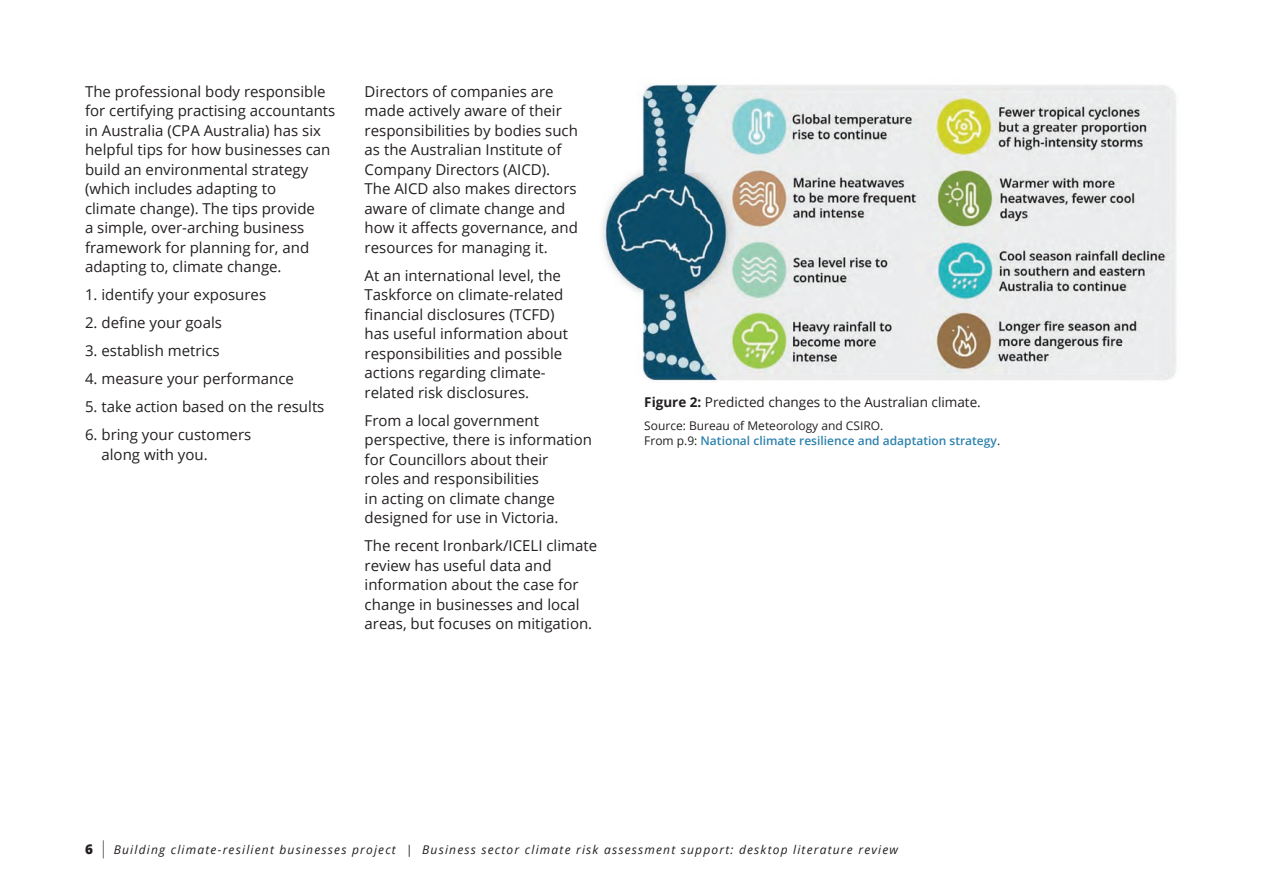
<style>
.page{position:relative;width:1263px;height:893px;background:#fff}
.page>*{position:absolute;margin:0;border:0;box-sizing:border-box;transform-origin:0 0}
.body{font:15px/19.5px "Open Sans";color:#231f20}
.captions{font:13.5px "Open Sans";color:#231f20}
.t1{font:italic 12px "Open Sans";letter-spacing:.1em;color:#231f20}
.captions-2{font:600 12px/15px "Open Sans";color:#2d83ae}
.s1{font-weight:700}
.s2{font-weight:400;color:#231f20}
.s3{font-weight:800;font-style:normal;font-size:13.5px}
.s4{font-weight:300;font-style:normal;font-size:17.85px}
</style>
<div class="page">
<img style="left:602px;top:84px;width:574px;height:297px">
<p class="body" style="left:85px;top:81px;width:252px">The professional body responsible for certifying practising accountants in Australia (CPA Australia) has six helpful tips for how businesses can build an environmental strategy (which includes adapting to<br>climate change). The tips provide<br>a simple, over-arching business framework for planning for, and adapting to, climate change.</p>
<p class="body" style="left:85px;top:284px;width:183px">1. identify your exposures</p>
<p class="body" style="left:85px;top:312px;width:138px">2. define your goals</p>
<p class="body" style="left:85px;top:340px;width:136px">3. establish metrics</p>
<p class="body" style="left:85px;top:368px;width:210px">4. measure your performance</p>
<p class="body" style="left:85px;top:396px;width:241px">5. take action based on the results</p>
<p class="body" style="left:102px;top:424px;width:151px;text-indent:-16px">6. bring your customers along with you.</p>
<p class="body" style="left:365px;top:81px;width:215px">Directors of companies are made actively aware of their responsibilities by bodies such as the Australian Institute of<br>Company Directors (AICD).<br>The AICD also makes directors aware of climate change and how it affects governance, and resources for managing it.</p>
<p class="body" style="left:365px;top:265px;width:205px">At an international level, the<br>Taskforce on climate-related financial disclosures (TCFD) has useful information about responsibilities and possible actions regarding climate&shy;related risk disclosures.</p>
<p class="body" style="left:365px;top:410px;width:229px">From a local government perspective, there is information for Councillors about their<br>roles and responsibilities<br>in acting on climate change designed for use in Victoria.</p>
<p class="body" style="left:365px;top:535px;width:234px">The recent Ironbark/ICELI climate review has useful data and information about the case for change in businesses and local areas, but focuses on mitigation.</p>
<p class="captions" style="left:644px;top:392px;width:338px"><span class="s1">Figure 2:</span> Predicted changes to the Australian climate.</p>
<p class="captions-2" style="left:644px;top:418px;width:357px"><span class="s2">Source: Bureau of Meteorology and CSIRO.<br>From p.9:</span> National climate resilience and adaptation strategy<span class="s2">.</span></p>
<p class="t1" style="left:85px;top:842px;width:815px"><span class="s3">6</span> <span class="s4">|</span> Building climate-resilient businesses project | Business sector climate risk assessment support: desktop literature review</p>
</div>
